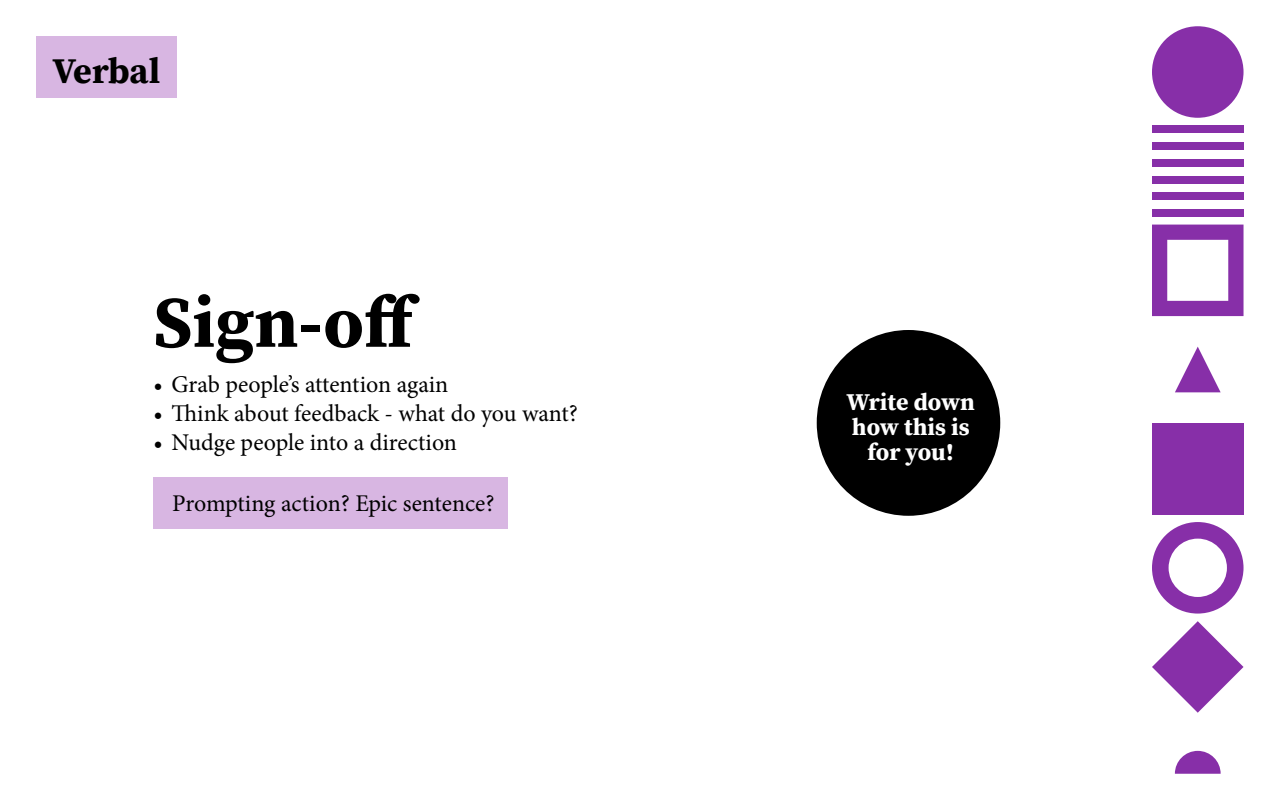
<style>
.page{position:relative;width:1280px;height:800px;background:#fff}
.page>*{position:absolute;margin:0;border:0;box-sizing:border-box;transform-origin:0 0}
.t1{font:72px "Source Serif Variable";color:#000}
.t2{font:36px "Source Serif Variable";letter-spacing:-.005em;color:#000}
.t3{font:24px "Minion Pro";letter-spacing:-.005em;color:#000}
.t4{font:24px/25px "Source Serif Variable";color:#fff;text-align:center}
</style>
<div class="page">
<div style="left:1152px;top:26px;width:92px;height:92px;background:#872fa8;border-radius:50%"></div>
<svg style="left:1152px;top:621px;width:92px;height:92px"></svg>
<svg style="left:1152px;top:225px;width:92px;height:91px"></svg>
<div style="left:1152px;top:423px;width:92px;height:91px;background:#872fa8"></div>
<svg style="left:1152px;top:522px;width:92px;height:92px"></svg>
<svg style="left:1175px;top:347px;width:46px;height:45px"></svg>
<svg style="left:1175px;top:751px;width:46px;height:23px"></svg>
<div style="left:1152px;top:125px;width:92px;height:8px;background:#872fa8"></div>
<div style="left:1152px;top:142px;width:92px;height:8px;background:#872fa8"></div>
<div style="left:1152px;top:159px;width:92px;height:8px;background:#872fa8"></div>
<div style="left:1152px;top:176px;width:92px;height:7px;background:#872fa8"></div>
<div style="left:1152px;top:193px;width:92px;height:7px;background:#872fa8"></div>
<div style="left:1152px;top:209px;width:92px;height:8px;background:#872fa8"></div>
<div style="left:36px;top:36px;width:141px;height:61px;background:#d8b6e2"></div>
<div style="left:817px;top:330px;width:183px;height:186px;background:#000;border-radius:50%"></div>
<div style="left:154px;top:477px;width:354px;height:51px;background:#d8b6e2"></div>
<p class="t2" style="left:52px;top:47px;width:109px">Verbal</p>
<p class="t1" style="left:154px;top:275px;width:268px">Sign-off</p>
<p class="t3" style="left:154px;top:369px;width:296px">• Grab people’s attention again</p>
<p class="t3" style="left:154px;top:398px;width:426px">• Think about feedback - what do you want?</p>
<p class="t3" style="left:154px;top:426px;width:305px">• Nudge people into a direction</p>
<p class="t3" style="left:172px;top:487px;width:324px">Prompting action? Epic sentence?</p>
<p class="t4" style="left:846px;top:389px;width:130px">Write down how this is for you!</p>
</div>
